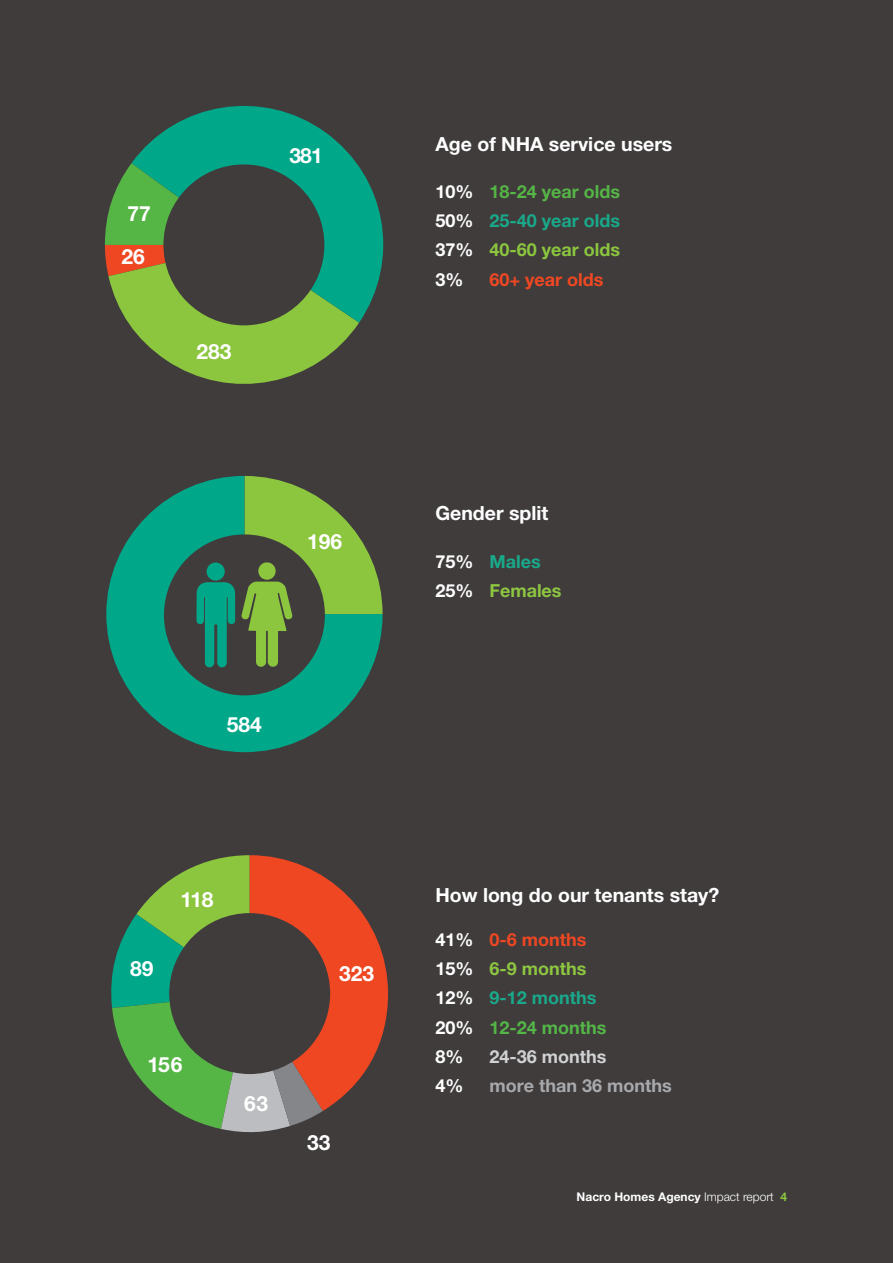
<style>
.page{position:relative;width:893px;height:1263px;background:#403c3c}
.page>*{position:absolute;margin:0;border:0;box-sizing:border-box;transform-origin:0 0}
.t1{font:700 21px "Helvetica Neue";color:#fff}
.t2{font:700 19.5px "Helvetica Neue";color:#fff}
.t3{font:700 18px/29.1px "Helvetica Neue";color:#fff}
.t4{font:700 18px/29.2px "Helvetica Neue";color:#55b545;text-align:justify}
.t5{font:700 18px/28.8px "Helvetica Neue";color:#8dc641}
.t6{font:700 18px "Helvetica Neue";color:#a8a9ad}
.t7{font:700 18px "Helvetica Neue";color:#f04822}
.t8{font:700 18px "Helvetica Neue";color:#d1d2d4}
.t9{font:700 12px "Helvetica Neue";color:#fff}
.s1{color:#fff}
.s2{color:#19a98a}
.s3{color:#8bc63e}
.s4{color:#ef4722}
.s5{color:#8dc641}
.s6{color:#53b647}
.s7{font-weight:300}
</style>
<div class="page">
<svg style="left:132px;top:105px;width:252px;height:218px;fill:#00a789"></svg>
<svg style="left:105px;top:163px;width:254px;height:221px"></svg>
<svg style="left:106px;top:476px;width:266px;height:276px;fill:#00a789"></svg>
<div style="left:164px;top:534px;width:161px;height:161px;background:#403c3c;border-radius:50%"></div>
<svg style="left:241px;top:476px;width:142px;height:191px"></svg>
<div style="left:207px;top:562px;width:18px;height:19px;background:#00a789;border-radius:50%"></div>
<svg style="left:197px;top:582px;width:38px;height:85px"></svg>
<div style="left:163px;top:164px;width:161px;height:161px;background:#403c3c;border-radius:50%"></div>
<svg style="left:111px;top:855px;width:277px;height:278px"></svg>
<div style="left:169px;top:913px;width:161px;height:161px;background:#403c3c;border-radius:50%"></div>
<p class="t1" style="left:127px;top:200px;width:25px">77</p>
<p class="t1" style="left:121px;top:244px;width:25px">26</p>
<p class="t1" style="left:197px;top:339px;width:37px">283</p>
<p class="t1" style="left:289px;top:142px;width:35px">381</p>
<p class="t1" style="left:307px;top:529px;width:37px">196</p>
<p class="t1" style="left:227px;top:711px;width:37px">584</p>
<p class="t2" style="left:435px;top:132px;width:238px">Age of NHA service users</p>
<p class="t4" style="left:435px;top:177px;width:186px"><span class="s1">10%</span> 18-24 year olds <span class="s1">50%</span> <span class="s2">25-40 year olds </span><span class="s1">37%</span> <span class="s3">40-60 year olds </span><span class="s1">3%</span></p>
<p class="t7" style="left:489px;top:268px;width:116px">60+ year olds</p>
<p class="t2" style="left:435px;top:501px;width:114px">Gender split</p>
<p class="t5" style="left:435px;top:546px;width:128px"><span class="s1">75%</span> <span class="s2">Males<br></span><span class="s1">25%</span> Females</p>
<p class="t1" style="left:130px;top:955px;width:25px">89</p>
<p class="t1" style="left:180px;top:886px;width:34px">118</p>
<p class="t1" style="left:148px;top:1051px;width:37px">156</p>
<p class="t1" style="left:244px;top:1090px;width:26px">63</p>
<p class="t1" style="left:339px;top:960px;width:37px">323</p>
<p class="t1" style="left:307px;top:1129px;width:25px">33</p>
<p class="t2" style="left:435px;top:883px;width:285px">How long do our tenants stay?</p>
<p class="t3" style="left:435px;top:925px;width:173px">41% <span class="s4">0-6 months<br></span>15% <span class="s5">6-9 months<br></span>12% <span class="s2">9-12 months<br></span>20% <span class="s6">12-24 months<br></span>8%</p>
<p class="t8" style="left:489px;top:1045px;width:119px">24-36 months</p>
<p class="t3" style="left:435px;top:1070px;width:30px">4%</p>
<p class="t6" style="left:489px;top:1074px;width:184px">more than 36 months</p>
<p class="t9" style="left:577px;top:1189px;width:212px">Nacro Homes Agency <span class="s7">Impact report</span> <span class="s3">4</span></p>
</div>
